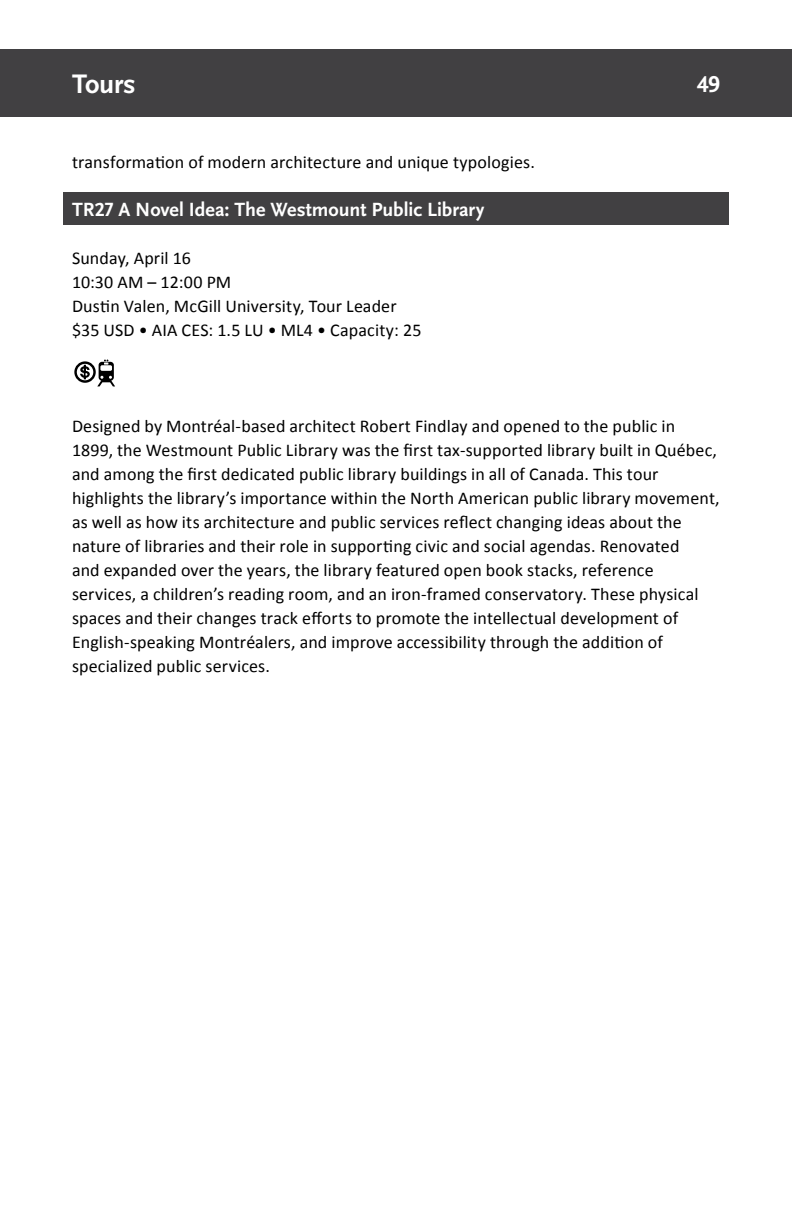
<style>
.page{position:relative;width:792px;height:1224px;background:#fff}
.page>*{position:absolute;margin:0;border:0;box-sizing:border-box;transform-origin:0 0}
.t1{font:700 28px "Scala Sans OT";letter-spacing:-.015em;color:#fff}
.t2{font:700 24px "Scala Sans OT";color:#fff}
.t3{font:700 20px "Scala Sans OT";color:#fff}
.t4{font:18px/24px "Calibri";letter-spacing:.005em;color:#000}
</style>
<div class="page">
<div style="left:0;top:49px;width:792px;height:68px;background:#414042"></div>
<div style="left:63px;top:192px;width:666px;height:33px;background:#414042"></div>
<div style="left:74px;top:361px;width:22px;height:22px;border:2px solid #000;border-radius:50%"></div>
<svg style="left:80px;top:365px;width:10px;height:14px"></svg>
<svg style="left:97px;top:360px;width:18px;height:26px"></svg>
<h1 class="t1" style="left:72px;top:69px;width:65px">Tours</h1>
<h2 class="t2" style="left:697px;top:71px;width:24px">49</h2>
<p class="t4" style="left:72px;top:150px;width:464px">transformation of modern architecture and unique typologies.</p>
<p class="t3" style="left:72px;top:198px;width:414px">TR27 A Novel Idea: The Westmount Public Library</p>
<p class="t4" style="left:72px;top:246px;width:351px">Sunday, April 16<br>10:30 AM – 12:00 PM<br>Dustin Valen, McGill University, Tour Leader $35 USD • AIA CES: 1.5 LU • ML4 • Capacity: 25</p>
<p class="t4" style="left:72px;top:414px;width:649px">Designed by Montréal-based architect Robert Findlay and opened to the public in 1899, the Westmount Public Library was the first tax-supported library built in Québec, and among the first dedicated public library buildings in all of Canada. This tour highlights the library’s importance within the North American public library movement, as well as how its architecture and public services reflect changing ideas about the nature of libraries and their role in supporting civic and social agendas. Renovated<br>and expanded over the years, the library featured open book stacks, reference services, a children’s reading room, and an iron-framed conservatory. These physical spaces and their changes track efforts to promote the intellectual development of English-speaking Montréalers, and improve accessibility through the addition of specialized public services.</p>
</div>
